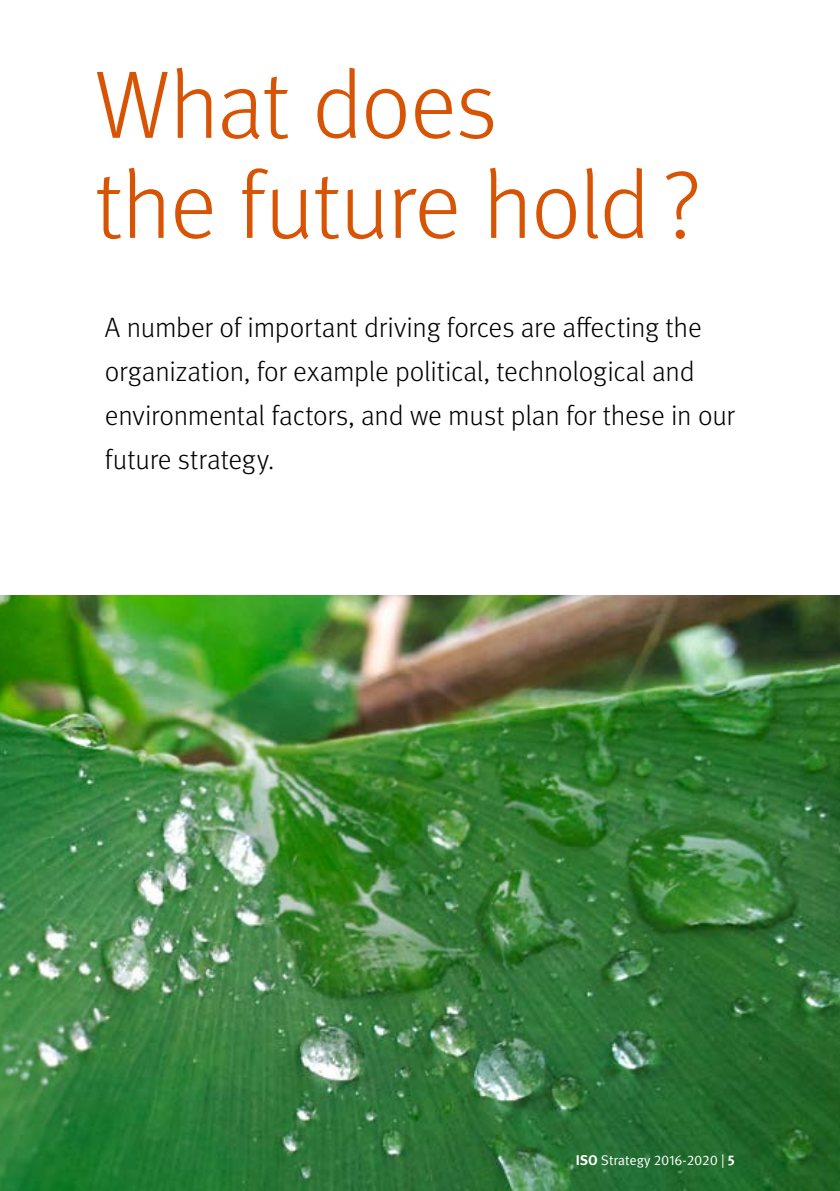
<style>
.page{position:relative;width:840px;height:1191px;background:#fff}
.page>*{position:absolute;margin:0;border:0;box-sizing:border-box;transform-origin:0 0}
.t1{font:300 96px/100px "Meta Pro";letter-spacing:-.02em;color:#d85405}
.t2{font:300 28px/44px "Meta Pro";letter-spacing:-.01em;color:#000}
.t3{font:14px "Meta Pro Norm";color:#fff}
.s1{font-family:"Meta Pro";font-weight:700}
</style>
<div class="page">
<img style="left:0;top:595px;width:839px;height:596px">
<h1 class="t1" style="left:95px;top:50px;width:608px">What does<br>the future hold?</h1>
<p class="t2" style="left:105px;top:304px;width:631px">A number of important driving forces are affecting the organization, for example political, technological and environmental factors, and we must plan for these in our future strategy.</p>
<p class="t3" style="left:575px;top:1149px;width:160px"><span class="s1">ISO</span> Strategy 2016-2020 | <span class="s1">5</span></p>
</div>
